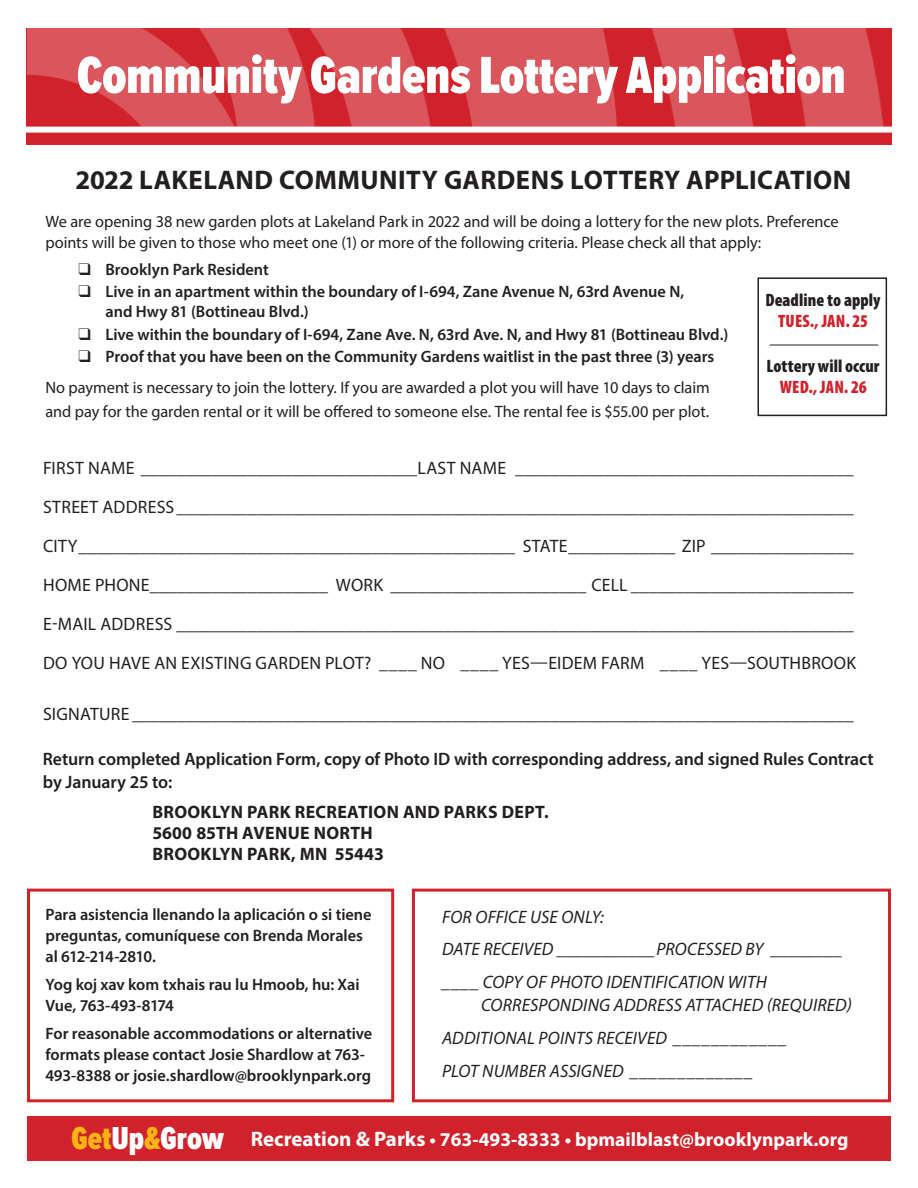
<style>
.page{position:relative;width:918px;height:1188px;background:#fff}
.page>*{position:absolute;margin:0;border:0;box-sizing:border-box;transform-origin:0 0}
.t1{font:900 54px "Proxima Nova Ex Cn";letter-spacing:-.005em;color:#fff}
.t2{font:700 27px "Myriad Pro";letter-spacing:.015em;color:#231f20}
.t3{font:700 19.5px "Myriad Pro";color:#fff}
.t4{font:18px/39px "Myriad Pro";letter-spacing:.015em;color:#231f20}
.t5{font:italic 18px/33px "Myriad Pro";letter-spacing:.01em;color:#231f20}
.t6{font:600 18px/22.5px "Myriad Pro";letter-spacing:-.005em;color:#231f20}
.t7{font:700 18px/21px "Myriad Pro";letter-spacing:.02em;color:#231f20}
.t8{font:900 condensed 18px "Myriad Pro";letter-spacing:.005em;color:#231f20}
.t9{font:900 condensed 18px "Myriad Pro";letter-spacing:.01em;color:#d1222b}
.t10{font:600 16.5px/21px "Myriad Pro";letter-spacing:-.005em;color:#231f20}
.t11{font:16.5px/21px "Myriad Pro";letter-spacing:-.005em;color:#231f20}
.s1{font-weight:600}
.s2{font-family:"Proxima Nova Ex Cn";font-weight:900;font-size:33px;color:#fbb316}
.s3{font-family:"Proxima Nova Ex Cn";font-weight:900;font-size:33px}
.s4{font-size:21px}
</style>
<div class="page">
<div style="left:26px;top:28px;width:866px;height:117px;background:#d1222b"></div>
<div style="left:27px;top:1117px;width:864px;height:44px;background:#d1222b"></div>
<div style="left:17px;top:127px;width:878px;height:6px;background:#fff"></div>
<div style="left:412px;top:889px;width:479px;height:213px;border:3px solid #d1222b"></div>
<div style="left:27px;top:889px;width:367px;height:213px;border:3px solid #d1222b"></div>
<img style="left:27px;top:28px;width:861px;height:99px">
<div style="left:758px;top:277px;width:129px;height:139px;border:2px solid #231f20"></div>
<hr style="left:770px;top:345px;width:108px;height:1px;background:#231f20">
<h1 class="t1" style="left:77px;top:36px;width:770px">Community Gardens Lottery Application</h1>
<h2 class="t2" style="left:75px;top:162px;width:777px">2022 LAKELAND COMMUNITY GARDENS LOTTERY APPLICATION</h2>
<p class="t11" style="left:45px;top:211px;width:795px">We are opening 38 new garden plots at Lakeland Park in 2022 and will be doing a lottery for the new plots. Preference points will be given to those who meet one (1) or more of the following criteria. Please check all that apply:</p>
<p class="t10" style="left:78px;top:259px;width:192px">❑ Brooklyn Park Resident</p>
<p class="t10" style="left:105px;top:282px;width:580px;line-height:19.5px;text-indent:-27px">❑ Live in an apartment within the boundary of I-694, Zane Avenue N, 63rd Avenue N, and Hwy 81 (Bottineau Blvd.)</p>
<p class="t10" style="left:78px;top:323px;width:651px">❑ Live within the boundary of I-694, Zane Ave. N, 63rd Ave. N, and Hwy 81 (Bottineau Blvd.)</p>
<p class="t11" style="left:45px;top:341px;width:670px;line-height:30.8px;text-align:right">❑ <span class="s1">Proof that you have been on the Community Gardens waitlist in the past three (3) years<br></span>No payment is necessary to join the lottery. If you are awarded a plot you will have 10 days to claim</p>
<p class="t11" style="left:45px;top:400px;width:665px">and pay for the garden rental or it will be offered to someone else. The rental fee is $55.00 per plot.</p>
<p class="t8" style="left:766px;top:289px;width:116px">Deadline to apply</p>
<p class="t9" style="left:778px;top:310px;width:92px">TUES., JAN. 25</p>
<p class="t8" style="left:767px;top:355px;width:114px">Lottery will occur</p>
<p class="t9" style="left:780px;top:376px;width:88px">WED., JAN. 26</p>
<p class="t4" style="left:43px;top:448px;width:815px">FIRST NAME _______________________________LAST NAME ______________________________________ STREET ADDRESS____________________________________________________________________________ CITY_________________________________________________ STATE____________ ZIP ________________ HOME PHONE____________________ WORK ______________________ CELL _________________________ E-MAIL ADDRESS ____________________________________________________________________________ DO YOU HAVE AN EXISTING GARDEN PLOT? ____ NO ____ YES—EIDEM FARM ____ YES—SOUTHBROOK</p>
<p class="t4" style="left:43px;top:694px;width:812px">SIGNATURE _________________________________________________________________________________</p>
<p class="t6" style="left:43px;top:748px;width:832px">Return completed Application Form, copy of Photo ID with corresponding address, and signed Rules Contract by January 25 to:</p>
<p class="t7" style="left:152px;top:801px;width:398px">BROOKLYN PARK RECREATION AND PARKS DEPT.<br>5600 85TH AVENUE NORTH<br>BROOKLYN PARK, MN 55443</p>
<p class="t10" style="left:45px;top:904px;width:328px">Para asistencia llenando la aplicación o si tiene preguntas, comuníquese con Brenda Morales al 612-214-2810.</p>
<p class="t10" style="left:45px;top:974px;width:316px">Yog koj xav kom txhais rau lu Hmoob, hu: Xai<br>Vue, 763-493-8174</p>
<p class="t10" style="left:45px;top:1022px;width:328px">For reasonable accommodations or alternative formats please contact Josie Shardlow at 763-<br>493-8388 or josie.shardlow@brooklynpark.org</p>
<p class="t5" style="left:442px;top:900px;width:402px">FOR OFFICE USE ONLY:<br>DATE RECEIVED ___________PROCESSED BY ________ ____ COPY OF PHOTO IDENTIFICATION WITH</p>
<p class="t5" style="left:442px;top:988px;width:411px;text-indent:39px">CORRESPONDING ADDRESS ATTACHED (REQUIRED)<br>ADDITIONAL POINTS RECEIVED ____________<br>PLOT NUMBER ASSIGNED _____________</p>
<p class="t3" style="left:71px;top:1127px;width:779px"><span class="s2">Get</span><span class="s3">Up</span><span class="s2">&amp;</span><span class="s3">Grow</span> <span class="s4">Recreation &amp; Parks</span> • 763-493-8333 • bpmailblast@brooklynpark.org</p>
</div>
